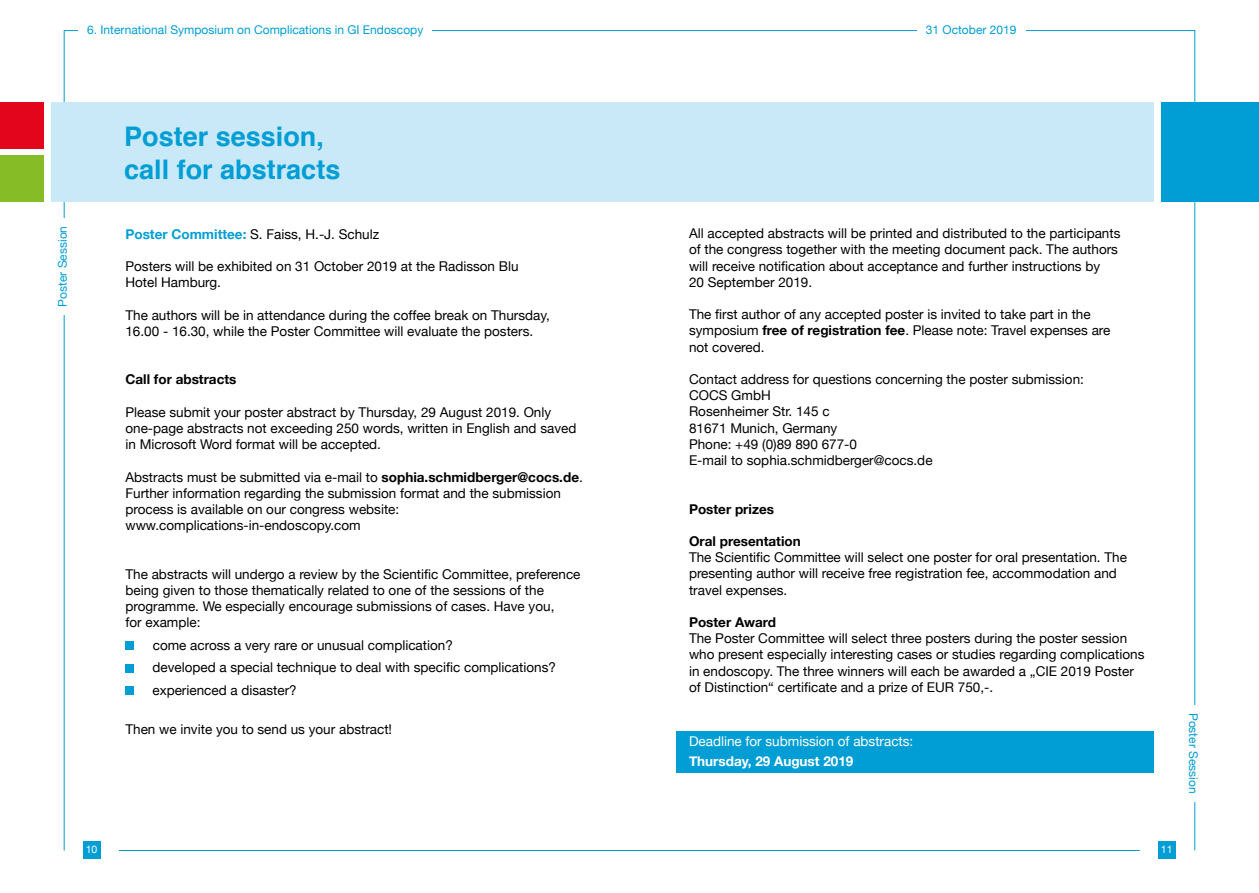
<style>
.page{position:relative;width:1259px;height:893px;background:#fff}
.page>*{position:absolute;margin:0;border:0;box-sizing:border-box;transform-origin:0 0}
.t1{font:700 27px/32.4px "Helvetica";color:#009ed4}
.t2{font:13.5px/16.2px "Helvetica Neue";color:#000}
.t3{font:700 13.5px "Helvetica Neue";color:#000}
.t4{font:13.5px "Helvetica Neue";color:#fff}
.t5{font:700 13.5px "Helvetica Neue";color:#fff}
.t6{font:12px "Helvetica Neue";color:#009ed4}
.t7{font:10.5px "Helvetica Neue";color:#fff}
.s1{font-weight:700;color:#009ed4}
.s2{font-weight:700}
</style>
<div class="page">
<hr style="left:119px;top:850px;width:1020px;height:1px;background:#009ed4">
<div style="left:51px;top:102px;width:1102px;height:100px;background:#c9e8f8"></div>
<div style="left:0;top:102px;width:44px;height:46px;background:#e3051b"></div>
<div style="left:0;top:155px;width:44px;height:47px;background:#86bc25"></div>
<div style="left:1161px;top:102px;width:98px;height:100px;background:#009ed4"></div>
<div style="left:83px;top:841px;width:17px;height:17px;background:#009ed4"></div>
<div style="left:1158px;top:841px;width:17px;height:17px;background:#009ed4"></div>
<div style="left:676px;top:731px;width:478px;height:42px;background:#009ed4"></div>
<div style="left:125px;top:641px;width:9px;height:9px;background:#009ed4"></div>
<div style="left:125px;top:664px;width:9px;height:8px;background:#009ed4"></div>
<div style="left:125px;top:686px;width:9px;height:9px;background:#009ed4"></div>
<p class="t6" style="left:87px;top:22px;width:338px">6. International Symposium on Complications in GI Endoscopy</p>
<p class="t6" style="left:55px;top:307px;width:82px;rotate:-90deg">Poster Session</p>
<h1 class="t1" style="left:124px;top:121px;width:218px">Poster session, call for abstracts</h1>
<p class="t2" style="left:125px;top:225px;width:255px"><span class="s1">Poster Committee:</span> S. Faiss, H.-J. Schulz</p>
<p class="t2" style="left:125px;top:258px;width:395px">Posters will be exhibited on 31 October 2019 at the Radisson Blu<br>Hotel Hamburg.</p>
<p class="t2" style="left:125px;top:306px;width:426px">The authors will be in attendance during the coffee break on Thursday,<br>16.00 - 16.30, while the Poster Committee will evaluate the posters.</p>
<p class="t3" style="left:125px;top:369px;width:112px">Call for abstracts</p>
<p class="t2" style="left:125px;top:404px;width:452px">Please submit your poster abstract by Thursday, 29 August 2019. Only one-page abstracts not exceeding 250 words, written in English and saved in Microsoft Word format will be accepted.</p>
<p class="t2" style="left:125px;top:468px;width:459px">Abstracts must be submitted via e-mail to <span class="s2">sophia.schmidberger@cocs.de</span>.<br>Further information regarding the submission format and the submission process is available on our congress website: www.complications-in-endoscopy.com</p>
<p class="t2" style="left:125px;top:566px;width:456px">The abstracts will undergo a review by the Scientific Committee, preference being given to those thematically related to one of the sessions of the programme. We especially encourage submissions of cases. Have you,<br>for example:</p>
<p class="t2" style="left:152px;top:634px;width:405px;line-height:22.5px">come across a very rare or unusual complication?<br>developed a special technique to deal with specific complications? experienced a disaster?</p>
<p class="t2" style="left:125px;top:720px;width:268px">Then we invite you to send us your abstract!</p>
<p class="t7" style="left:86px;top:843px;width:13px">10</p>
<p class="t6" style="left:926px;top:22px;width:92px">31 October 2019</p>
<p class="t2" style="left:689px;top:225px;width:433px">All accepted abstracts will be printed and distributed to the participants of the congress together with the meeting document pack. The authors will receive notification about acceptance and further instructions by<br>20 September 2019.</p>
<p class="t2" style="left:689px;top:306px;width:423px">The first author of any accepted poster is invited to take part in the symposium <span class="s2">free of registration fee</span>. Please note: Travel expenses are not covered.</p>
<p class="t2" style="left:689px;top:371px;width:396px">Contact address for questions concerning the poster submission:<br>COCS GmbH<br>Rosenheimer Str. 145 c<br>81671 Munich, Germany<br>Phone: +49 (0)89 890 677-0<br>E-mail to sophia.schmidberger@cocs.de</p>
<p class="t3" style="left:689px;top:498px;width:86px">Poster prizes</p>
<p class="t3" style="left:689px;top:531px;width:113px">Oral presentation</p>
<p class="t2" style="left:689px;top:549px;width:439px">The Scientific Committee will select one poster for oral presentation. The presenting author will receive free registration fee, accommodation and travel expenses.</p>
<p class="t3" style="left:689px;top:612px;width:89px">Poster Award</p>
<p class="t2" style="left:689px;top:630px;width:457px">The Poster Committee will select three posters during the poster session who present especially interesting cases or studies regarding complications in endoscopy. The three winners will each be awarded a „CIE 2019 Poster of Distinction“ certificate and a prize of EUR 750,-.</p>
<p class="t4" style="left:689px;top:733px;width:226px">Deadline for submission of abstracts:</p>
<p class="t5" style="left:689px;top:750px;width:166px">Thursday, 29 August 2019</p>
<p class="t6" style="left:1200px;top:713px;width:82px;rotate:90deg">Poster Session</p>
<p class="t7" style="left:1160px;top:843px;width:13px">11</p>
</div>
